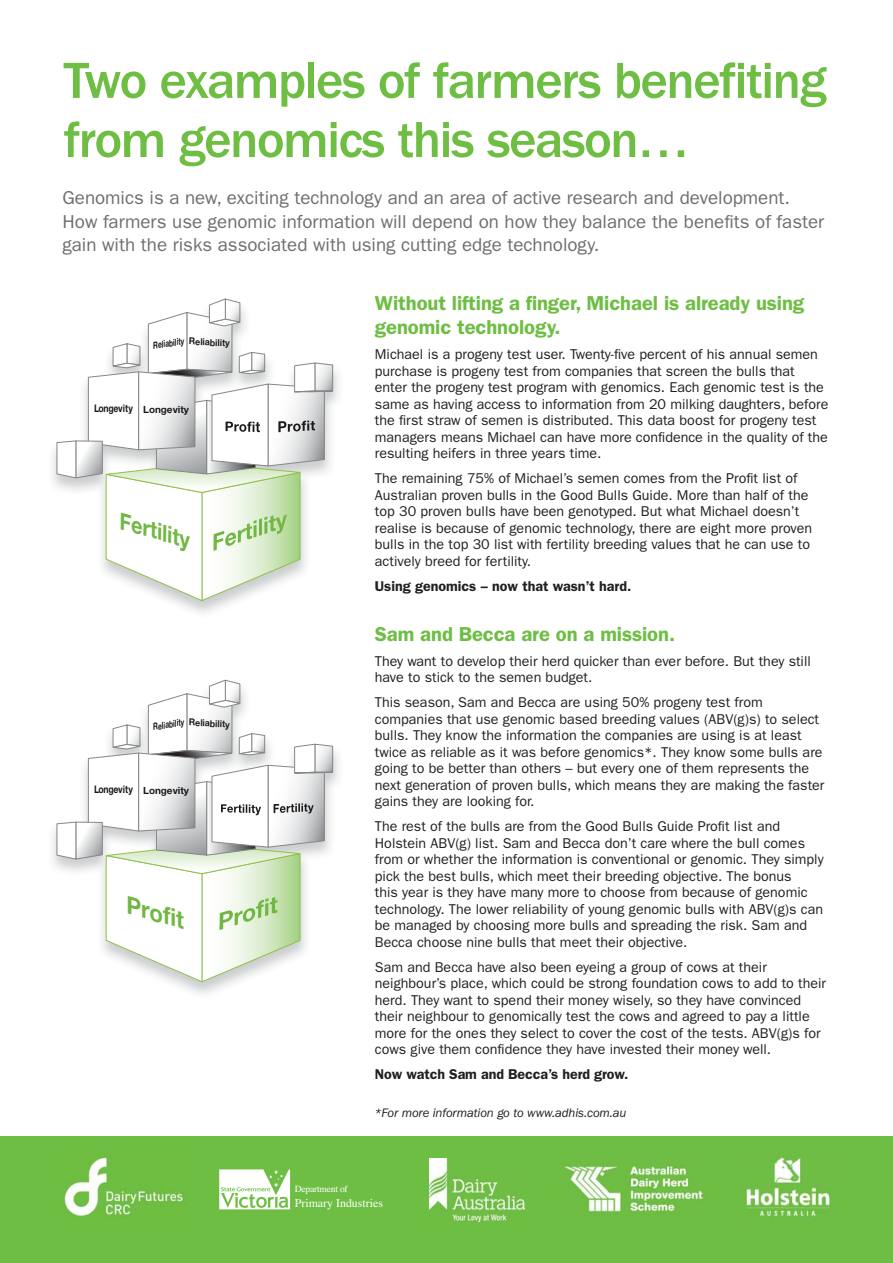
<style>
.page{position:relative;width:893px;height:1263px;background:#fff}
.page>*{position:absolute;margin:0;border:0;box-sizing:border-box;transform-origin:0 0}
.t1{font:500 52.5px/59.1px "Franklin Gothic LT";letter-spacing:-.03em;color:#6ebe44}
.t2{font:italic 700 23.7px "Helvetica Neue LT";color:#72b744}
.t3{font:italic 700 22.8px "Helvetica Neue LT";color:#72b744;scale:.9 1}
.t4{font:600 20.25px/24.3px "Franklin Gothic LT";letter-spacing:-.005em;color:#6ebe44}
.t5{font:18.75px/23.2px "Franklin Gothic LT";color:#6d6e70}
.t6{font:14.25px/16.5px "Franklin Gothic LT";color:#231f20}
.t7{font:600 14.25px "Franklin Gothic LT";color:#231f20}
.t8{font:italic 12.75px "Franklin Gothic LT";letter-spacing:-.01em;color:#231f20}
.t9{font:11.85px "Times";color:#fff}
.t10{font:700 10.5px "Helvetica Neue LT";letter-spacing:-.03em;color:#1c1b1a;scale:.83 1}
.t11{font:italic 700 9.6px "Helvetica Neue LT";color:#1c1b1a;scale:.7 1}
.t12{font:700 9.45px "Helvetica Neue LT";color:#1c1b1a;scale:.93 1}
.t13{font:9.45px "Times";letter-spacing:-.02em;color:#fff}
.s1{font-size:9.9px}
</style>
<div class="page">
<div style="left:0;top:1137px;width:892px;height:126px;background:#6ebe44"></div>
<img style="left:564px;top:1164px;width:140px;height:51px">
<img style="left:429px;top:1159px;width:96px;height:62px">
<svg style="left:219px;top:1169px;width:71px;height:40px"></svg>
<img style="left:52px;top:365px;width:287px;height:248px">
<svg style="left:56px;top:298px;width:277px;height:303px"></svg>
<img style="left:52px;top:746px;width:287px;height:248px">
<svg style="left:56px;top:679px;width:277px;height:304px"></svg>
<img style="left:64px;top:1155px;width:120px;height:63px">
<img style="left:743px;top:1157px;width:88px;height:62px">
<h1 class="t1" style="left:64px;top:54px;width:764px">Two examples of farmers benefiting from genomics this season…</h1>
<p class="t5" style="left:62px;top:188px;width:763px">Genomics is a new, exciting technology and an area of active research and development.<br>How farmers use genomic information will depend on how they balance the benefits of faster gain with the risks associated with using cutting edge technology.</p>
<p class="t11" style="left:152px;top:343px;width:46px;rotate:-10deg">Reliability</p>
<p class="t12" style="left:189px;top:338px;width:45px;rotate:3deg">Reliability</p>
<p class="t10" style="left:94px;top:405px;width:116px">Longevity <span class="s1">Longevity</span></p>
<h3 class="t3" style="left:124px;top:513px;width:83px;rotate:16deg">Fertility</h3>
<p class="t11" style="left:152px;top:724px;width:46px;rotate:-10deg">Reliability</p>
<p class="t12" style="left:189px;top:719px;width:45px;rotate:3deg">Reliability</p>
<p class="t10" style="left:94px;top:786px;width:116px">Longevity <span class="s1">Longevity</span></p>
<h2 class="t2" style="left:131px;top:897px;width:61px;rotate:15deg">Profit</h2>
<h3 class="t4" style="left:375px;top:293px;width:431px">Without lifting a finger, Michael is already using genomic technology.</h3>
<p class="t6" style="left:375px;top:347px;width:455px">Michael is a progeny test user. Twenty-five percent of his annual semen purchase is progeny test from companies that screen the bulls that enter the progeny test program with genomics. Each genomic test is the same as having access to information from 20 milking daughters, before the first straw of semen is distributed. This data boost for progeny test managers means Michael can have more confidence in the quality of the resulting heifers in three years time.</p>
<p class="t6" style="left:375px;top:471px;width:439px">The remaining 75% of Michael’s semen comes from the Profit list of Australian proven bulls in the Good Bulls Guide. More than half of the top 30 proven bulls have been genotyped. But what Michael doesn’t realise is because of genomic technology, there are eight more proven bulls in the top 30 list with fertility breeding values that he can use to actively breed for fertility.</p>
<p class="t7" style="left:375px;top:581px;width:258px">Using genomics – now that wasn’t hard.</p>
<h3 class="t4" style="left:375px;top:623px;width:301px">Sam and Becca are on a mission.</h3>
<p class="t6" style="left:375px;top:654px;width:437px">They want to develop their herd quicker than ever before. But they still have to stick to the semen budget.</p>
<p class="t6" style="left:375px;top:695px;width:451px">This season, Sam and Becca are using 50% progeny test from companies that use genomic based breeding values (ABV(g)s) to select bulls. They know the information the companies are using is at least twice as reliable as it was before genomics*. They know some bulls are going to be better than others – but every one of them represents the next generation of proven bulls, which means they are making the faster gains they are looking for.</p>
<p class="t6" style="left:375px;top:819px;width:450px">The rest of the bulls are from the Good Bulls Guide Profit list and Holstein ABV(g) list. Sam and Becca don’t care where the bull comes from or whether the information is conventional or genomic. They simply pick the best bulls, which meet their breeding objective. The bonus<br>this year is they have many more to choose from because of genomic technology. The lower reliability of young genomic bulls with ABV(g)s can be managed by choosing more bulls and spreading the risk. Sam and Becca choose nine bulls that meet their objective.</p>
<p class="t6" style="left:375px;top:960px;width:453px">Sam and Becca have also been eyeing a group of cows at their neighbour’s place, which could be strong foundation cows to add to their herd. They want to spend their money wisely, so they have convinced their neighbour to genomically test the cows and agreed to pay a little more for the ones they select to cover the cost of the tests. ABV(g)s for cows give them confidence they have invested their money well.</p>
<p class="t7" style="left:375px;top:1069px;width:255px">Now watch Sam and Becca’s herd grow.</p>
<p class="t8" style="left:375px;top:1108px;width:253px">*For more information go to www.adhis.com.au</p>
<p class="t13" style="left:295px;top:1185px;width:54px">Department of</p>
<p class="t9" style="left:295px;top:1199px;width:90px">Primary Industries</p>
</div>
